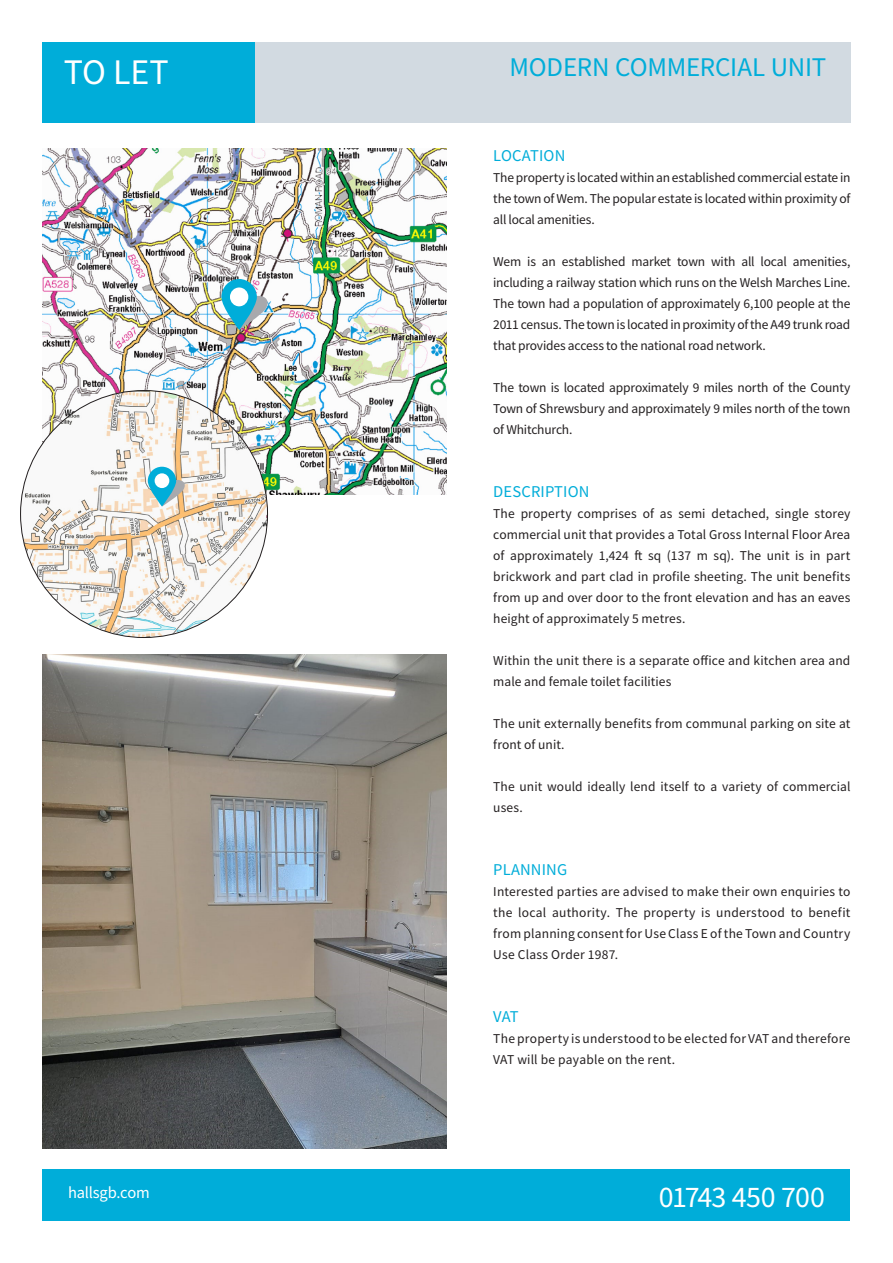
<style>
.page{position:relative;width:893px;height:1263px;background:#fff}
.page>*{position:absolute;margin:0;border:0;box-sizing:border-box;transform-origin:0 0}
.t1{font:36px "Source Sans Variable";color:#fff}
.t2{font:30px "Source Sans Variable";letter-spacing:-.03em;color:#fff}
.t3{font:27px "Source Sans Variable";letter-spacing:-.01em;color:#00add9}
.t4{font:16.5px "Source Sans Variable";letter-spacing:.01em;color:#00add9}
.t5{font:16.5px "Source Sans Variable";letter-spacing:-.015em;color:#fff}
.t6{font:13.5px/21px "Source Sans Variable";letter-spacing:.005em;color:#231f20;text-align:justify}
</style>
<div class="page">
<img style="left:43px;top:149px;width:403px;height:346px">
<svg style="left:221px;top:279px;width:51px;height:51px"></svg>
<div style="left:230px;top:287px;width:18px;height:19px;background:#fff;border-radius:50%"></div>
<div style="left:43px;top:1169px;width:807px;height:51px;background:#00add9"></div>
<img style="left:21px;top:390px;width:247px;height:247px;border-radius:123px">
<svg style="left:150px;top:480px;width:39px;height:26px"></svg>
<svg style="left:148px;top:467px;width:28px;height:39px"></svg>
<div style="left:155px;top:473px;width:14px;height:15px;background:#fff;border-radius:50%"></div>
<div style="left:255px;top:43px;width:595px;height:80px;background:#d2dae1"></div>
<div style="left:43px;top:43px;width:212px;height:80px;background:#00add9"></div>
<img style="left:43px;top:655px;width:403px;height:493px">
<p class="t1" style="left:64px;top:50px;width:106px">TO LET</p>
<p class="t3" style="left:509px;top:51px;width:319px">MODERN COMMERCIAL UNIT</p>
<p class="t4" style="left:493px;top:146px;width:74px">LOCATION</p>
<p class="t6" style="left:493px;top:167px;width:359px">The property is located within an established commercial estate in the town of Wem. The popular estate is located within proximity of all local amenities.</p>
<p class="t6" style="left:493px;top:251px;width:359px">Wem is an established market town with all local amenities, including a railway station which runs on the Welsh Marches Line.<br>The town had a population of approximately 6,100 people at the 2011 census. The town is located in proximity of the A49 trunk road that provides access to the national road network.</p>
<p class="t6" style="left:493px;top:377px;width:359px">The town is located approximately 9 miles north of the County Town of Shrewsbury and approximately 9 miles north of the town of Whitchurch.</p>
<p class="t4" style="left:493px;top:482px;width:98px">DESCRIPTION</p>
<p class="t6" style="left:493px;top:503px;width:359px">The property comprises of as semi detached, single storey commercial unit that provides a Total Gross Internal Floor Area of approximately 1,424 ft sq (137 m sq). The unit is in part brickwork and part clad in profile sheeting. The unit benefits from up and over door to the front elevation and has an eaves height of approximately 5 metres.</p>
<p class="t6" style="left:493px;top:650px;width:359px">Within the unit there is a separate office and kitchen area and male and female toilet facilities</p>
<p class="t6" style="left:493px;top:713px;width:359px">The unit externally benefits from communal parking on site at front of unit.</p>
<p class="t6" style="left:493px;top:776px;width:359px">The unit would ideally lend itself to a variety of commercial uses.</p>
<p class="t4" style="left:493px;top:860px;width:76px">PLANNING</p>
<p class="t6" style="left:493px;top:881px;width:359px">Interested parties are advised to make their own enquiries to the local authority. The property is understood to benefit from planning consent for Use Class E of the Town and Country Use Class Order 1987.</p>
<p class="t4" style="left:493px;top:1007px;width:27px">VAT</p>
<p class="t6" style="left:493px;top:1028px;width:359px">The property is understood to be elected for VAT and therefore<br>VAT will be payable on the rent.</p>
<p class="t5" style="left:68px;top:1182px;width:83px">hallsgb.com</p>
<p class="t2" style="left:659px;top:1178px;width:168px">01743 450 700</p>
</div>
